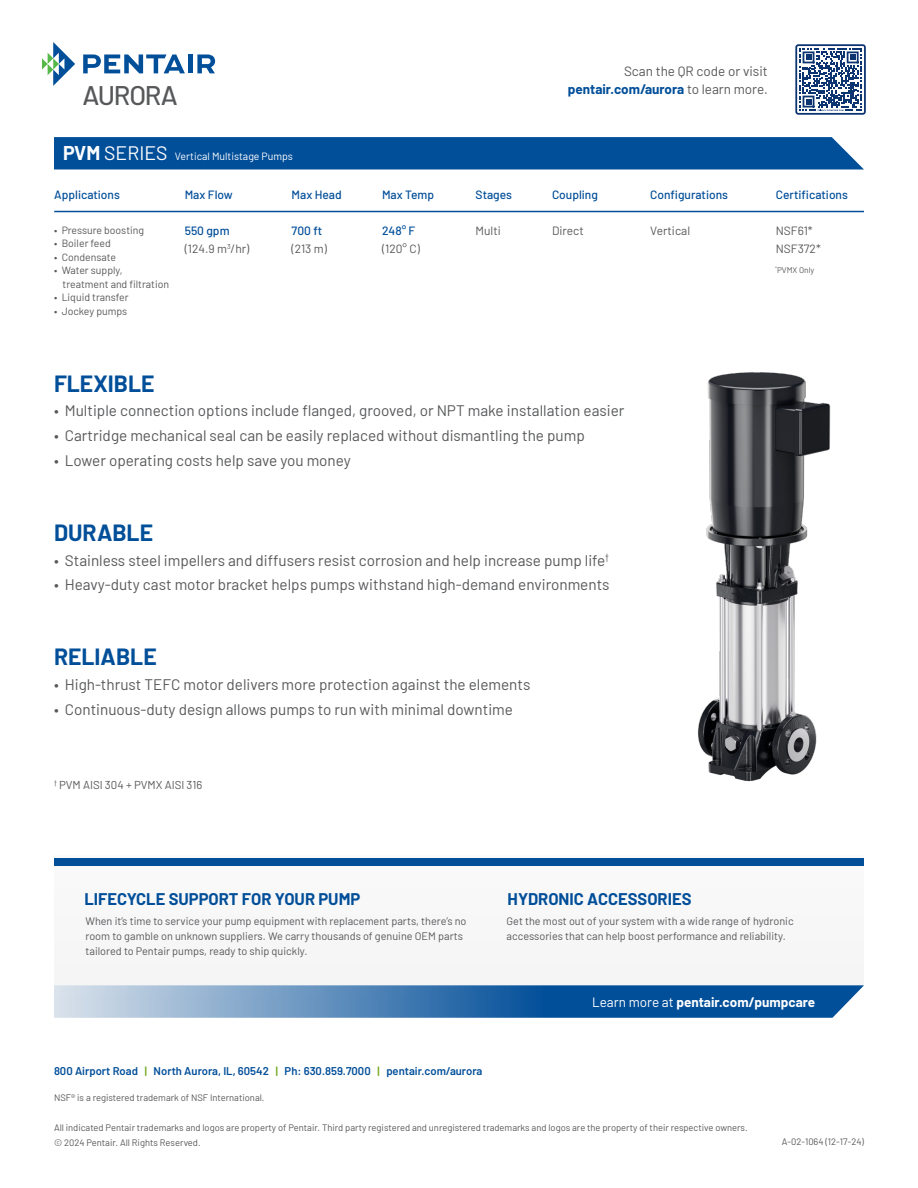
<style>
.page{position:relative;width:918px;height:1188px;background:#fff}
.page>*{position:absolute;margin:0;border:0;box-sizing:border-box;transform-origin:0 0}
.t1{font:500 27px "Barlow";letter-spacing:-.05em;color:#57585a}
.t2{font:700 22.95px "Barlow";color:#014e99}
.t3{font:700 16.5px "Barlow";color:#014e99}
.t4{font:15.3px "Barlow";color:#57585a}
.t5{font:700 13.5px "Barlow";color:#fff}
.t6{font:700 13.5px "Barlow";color:#014e99}
.t7{font:13.5px "Barlow";color:#57585a}
.t8{font:500 12px "Barlow";color:#014e99}
.t9{font:12px/18px "Barlow";color:#57585a}
.t10{font:11.4px "Barlow";color:#57585a}
.B_Signature_Address{font:600 11.25px "Barlow";color:#014e99}
.t11{font:10.8px/15px "Barlow";color:#57585a}
.t12{font:10.5px "Barlow";color:#57585a}
.t13{font:10.5px "Barlow";color:#fff}
.t14{font:9.3px "Barlow";color:#57585a}
.t15{font:8.25px "Barlow";color:#57585a}
.s1{font-weight:700;font-size:19.5px}
.s2{font-size:19.5px}
.s3{font-weight:400;color:#57585a}
.s4{font-weight:500;color:#014e99}
.s5{font-weight:400}
.s6{color:#6ea516}
</style>
<div class="page">
<svg style="left:54px;top:865px;width:810px;height:1px"></svg>
<svg style="left:54px;top:137px;width:810px;height:33px;background:#09549c"></svg>
<svg style="left:42px;top:42px;width:33px;height:44px"></svg>
<svg style="left:83px;top:54px;width:102px;height:19px"></svg>
<hr style="left:188px;top:54px;width:4px;height:19px;background:#014e99">
<svg style="left:197px;top:54px;width:18px;height:19px"></svg>
<div style="left:54px;top:858px;width:810px;height:7px;background:#014e99"></div>
<hr style="left:54px;top:211px;width:810px;height:1px;background:#014e99">
<img style="left:698px;top:372px;width:133px;height:410px">
<svg style="left:795px;top:44px;width:71px;height:71px"></svg>
<svg style="left:54px;top:985px;width:810px;height:33px;background:#4b80b5"></svg>
<p class="t1" style="left:83px;top:78px;width:97px">AURORA</p>
<p class="t13" style="left:63px;top:149px;width:232px"><span class="s1">PVM</span> <span class="s2">SERIES</span> Vertical Multistage Pumps</p>
<p class="t7" style="left:624px;top:61px;width:145px">Scan the QR code or visit</p>
<p class="t6" style="left:568px;top:79px;width:201px">pentair.com/aurora <span class="s3">to learn more.</span></p>
<p class="t8" style="left:54px;top:186px;width:67px">Applications</p>
<p class="t8" style="left:185px;top:186px;width:50px">Max Flow</p>
<p class="t8" style="left:292px;top:186px;width:52px">Max Head</p>
<p class="t8" style="left:382px;top:186px;width:54px">Max Temp</p>
<p class="t8" style="left:476px;top:186px;width:38px">Stages</p>
<p class="t8" style="left:552px;top:186px;width:47px">Coupling</p>
<p class="t8" style="left:650px;top:186px;width:79px">Configurations</p>
<p class="t8" style="left:776px;top:186px;width:74px">Certifications</p>
<p class="t12" style="left:54px;top:223px;width:91px">• Pressure boosting</p>
<p class="t12" style="left:54px;top:236px;width:58px">• Boiler feed</p>
<p class="t12" style="left:54px;top:250px;width:63px">• Condensate</p>
<p class="t12" style="left:54px;top:263px;width:70px">• Water supply,</p>
<p class="t12" style="left:63px;top:277px;width:108px">treatment and filtration</p>
<p class="t12" style="left:54px;top:290px;width:76px">• Liquid transfer</p>
<p class="t12" style="left:54px;top:304px;width:75px">• Jockey pumps</p>
<p class="t9" style="left:185px;top:221px;width:66px"><span class="s4">550 gpm </span>(124.9 m<sup>3</sup>/hr)</p>
<p class="t8" style="left:292px;top:222px;width:32px">700 ft</p>
<p class="t9" style="left:292px;top:239px;width:37px">(213 m)</p>
<p class="t8" style="left:382px;top:222px;width:35px">248° F</p>
<p class="t9" style="left:382px;top:239px;width:39px">(120° C)</p>
<p class="t9" style="left:476px;top:221px;width:27px">Multi</p>
<p class="t9" style="left:552px;top:221px;width:33px">Direct</p>
<p class="t9" style="left:650px;top:221px;width:41px">Vertical</p>
<p class="t9" style="left:776px;top:221px;width:38px">NSF61*</p>
<p class="t9" style="left:776px;top:239px;width:46px">NSF372*</p>
<p class="t15" style="left:775px;top:264px;width:41px"><sup>*</sup>PVMX Only</p>
<p class="t2" style="left:54px;top:366px;width:102px">FLEXIBLE</p>
<p class="t4" style="left:54px;top:400px;width:572px">• Multiple connection options include flanged, grooved, or NPT make installation easier</p>
<p class="t4" style="left:54px;top:425px;width:532px">• Cartridge mechanical seal can be easily replaced without dismantling the pump</p>
<p class="t4" style="left:54px;top:450px;width:298px">• Lower operating costs help save you money</p>
<p class="t2" style="left:54px;top:515px;width:101px">DURABLE</p>
<p class="t4" style="left:54px;top:549px;width:556px">• Stainless steel impellers and diffusers resist corrosion and help increase pump life<sup>†</sup></p>
<p class="t4" style="left:54px;top:574px;width:557px">• Heavy-duty cast motor bracket helps pumps withstand high-demand environments</p>
<p class="t2" style="left:54px;top:640px;width:104px">RELIABLE</p>
<p class="t4" style="left:54px;top:673px;width:478px">• High-thrust TEFC motor delivers more protection against the elements</p>
<p class="t4" style="left:54px;top:698px;width:460px">• Continuous-duty design allows pumps to run with minimal downtime</p>
<p class="t10" style="left:54px;top:777px;width:150px"><sup>†</sup> PVM AISI 304 + PVMX AISI 316</p>
<p class="t3" style="left:84px;top:887px;width:277px">LIFECYCLE SUPPORT FOR YOUR PUMP</p>
<p class="t3" style="left:508px;top:887px;width:185px">HYDRONIC ACCESSORIES</p>
<p class="t11" style="left:86px;top:913px;width:382px">When it’s time to service your pump equipment with replacement parts, there’s no room to gamble on unknown suppliers. We carry thousands of genuine OEM parts tailored to Pentair pumps, ready to ship quickly.</p>
<p class="t11" style="left:507px;top:913px;width:289px">Get the most out of your system with a wide range of hydronic accessories that can help boost performance and reliability.</p>
<p class="t5" style="left:592px;top:992px;width:224px"><span class="s5">Learn more at</span> pentair.com/pumpcare</p>
<p class="B_Signature_Address" style="left:54px;top:1063px;width:430px">800 Airport Road <span class="s6">|</span> North Aurora, IL, 60542 <span class="s6">|</span> Ph: 630.859.7000 <span class="s6">|</span> pentair.com/aurora</p>
<p class="t14" style="left:54px;top:1090px;width:212px">NSF® is a registered trademark of NSF International.</p>
<p class="t14" style="left:54px;top:1120px;width:695px">All indicated Pentair trademarks and logos are property of Pentair. Third party registered and unregistered trademarks and logos are the property of their respective owners.</p>
<p class="t14" style="left:54px;top:1135px;width:148px">© 2024 Pentair. All Rights Reserved.</p>
<p class="t14" style="left:782px;top:1135px;width:84px">A-02-1064 (12-17-24)</p>
</div>
